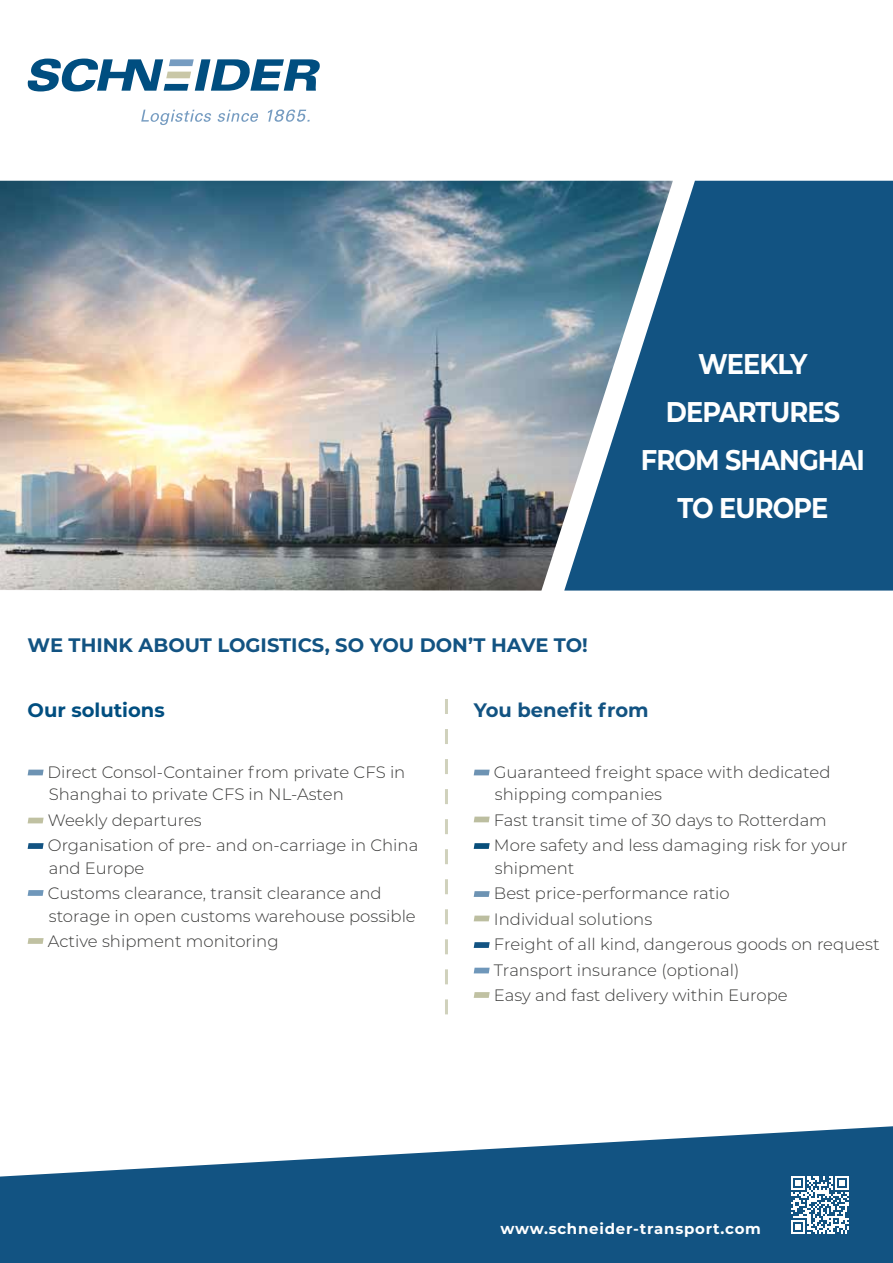
<style>
.page{position:relative;width:893px;height:1263px;background:#fff}
.page>*{position:absolute;margin:0;border:0;box-sizing:border-box;transform-origin:0 0}
.t1{font:700 28.5px/48px "Montserrat";letter-spacing:-.035em;color:#fff;text-align:center;scale:.9 1}
.t2{font:700 19.5px "Montserrat";color:#125382}
.t3{font:700 19.5px "Montserrat";color:#004e80}
.t4{font:300 16.5px/25.5px "Montserrat";color:#3a3a39}
.t5{font:700 15px "Montserrat";letter-spacing:.05em;color:#fff}
</style>
<div class="page">
<img style="left:0;top:181px;width:564px;height:409px">
<svg style="left:564px;top:181px;width:329px;height:409px;background:#2a638c"></svg>
<svg style="left:28px;top:59px;width:292px;height:32px"></svg>
<svg style="left:141px;top:109px;width:169px;height:16px"></svg>
<svg style="left:0;top:1126px;width:893px;height:137px;fill:#125382"></svg>
<svg style="left:28px;top:770px;width:16px;height:5px"></svg>
<svg style="left:28px;top:818px;width:16px;height:5px"></svg>
<svg style="left:28px;top:843px;width:16px;height:6px"></svg>
<svg style="left:28px;top:890px;width:16px;height:6px"></svg>
<svg style="left:28px;top:938px;width:16px;height:6px"></svg>
<svg style="left:474px;top:770px;width:16px;height:5px"></svg>
<svg style="left:474px;top:816px;width:16px;height:6px"></svg>
<svg style="left:474px;top:843px;width:16px;height:6px"></svg>
<svg style="left:474px;top:891px;width:16px;height:6px"></svg>
<svg style="left:474px;top:915px;width:16px;height:6px"></svg>
<svg style="left:474px;top:942px;width:16px;height:6px"></svg>
<svg style="left:474px;top:968px;width:16px;height:5px"></svg>
<svg style="left:474px;top:992px;width:16px;height:6px"></svg>
<svg style="left:791px;top:1176px;width:58px;height:58px"></svg>
<hr style="left:445px;top:999px;width:3px;height:15px;background:#bcbea0">
<hr style="left:445px;top:969px;width:3px;height:15px;background:#bcbea0">
<hr style="left:445px;top:939px;width:3px;height:15px;background:#bcbea0">
<hr style="left:445px;top:909px;width:3px;height:15px;background:#bcbea0">
<hr style="left:445px;top:879px;width:3px;height:15px;background:#bcbea0">
<hr style="left:445px;top:849px;width:3px;height:15px;background:#bcbea0">
<hr style="left:445px;top:819px;width:3px;height:15px;background:#bcbea0">
<hr style="left:445px;top:789px;width:3px;height:15px;background:#bcbea0">
<hr style="left:445px;top:759px;width:3px;height:15px;background:#bcbea0">
<hr style="left:445px;top:729px;width:3px;height:15px;background:#bcbea0">
<hr style="left:445px;top:699px;width:3px;height:15px;background:#bcbea0">
<p class="t2" style="left:28px;top:631px;width:562px">WE THINK ABOUT LOGISTICS, SO YOU DON’T HAVE TO!</p>
<h1 class="t1" style="left:641px;top:338px;width:250px">WEEKLY<br>DEPARTURES<br>FROM SHANGHAI<br>TO EUROPE</h1>
<p class="t3" style="left:28px;top:696px;width:139px">Our solutions</p>
<p class="t4" style="left:48px;top:760px;width:359px;line-height:22.5px">Direct Consol-Container from private CFS in<br>Shanghai to private CFS in NL-Asten</p>
<p class="t4" style="left:48px;top:806px;width:372px">Weekly departures<br>Organisation of pre- and on-carriage in China</p>
<p class="t4" style="left:48px;top:854px;width:335px">and Europe<br>Customs clearance, transit clearance and</p>
<p class="t4" style="left:48px;top:902px;width:369px">storage in open customs warehouse possible<br>Active shipment monitoring</p>
<p class="t2" style="left:474px;top:696px;width:176px">You benefit from</p>
<p class="t4" style="left:494px;top:760px;width:338px;line-height:22.5px">Guaranteed freight space with dedicated shipping companies</p>
<p class="t4" style="left:494px;top:806px;width:355px">Fast transit time of 30 days to Rotterdam<br>More safety and less damaging risk for your</p>
<p class="t4" style="left:494px;top:854px;width:387px">shipment<br>Best price-performance ratio<br>Individual solutions<br>Freight of all kind, dangerous goods on request<br>Transport insurance (optional)<br>Easy and fast delivery within Europe</p>
<p class="t5" style="left:500px;top:1218px;width:262px">www.schneider-transport.com</p>
</div>
